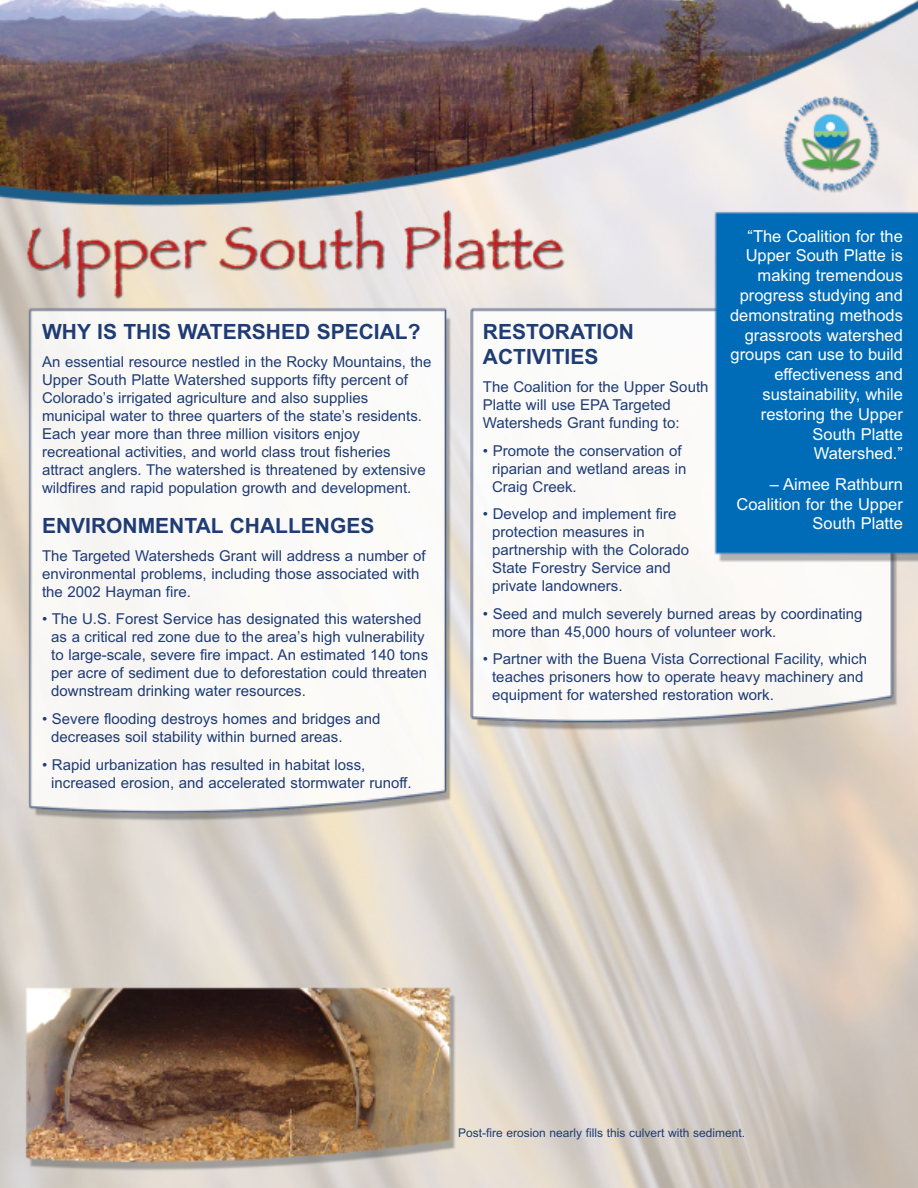
<style>
.page{position:relative;width:918px;height:1188px;background:#fff}
.page>*{position:absolute;margin:0;border:0;box-sizing:border-box;transform-origin:0 0}
.t1{font:21px/25.2px "Arial Bold MS";color:#1f3c75}
.t2{font:16.5px/19.8px "Arial MS";color:#fff;text-align:right}
.t3{font:15px/18px "Arial MS";color:#1f3c75}
.t4{font:12px "Arial MS";color:#1f3c75}
</style>
<div class="page">
<img style="left:0;top:0;width:918px;height:1188px">
<h1 class="t1" style="left:42px;top:319px;width:380px">WHY IS THIS WATERSHED SPECIAL?</h1>
<p class="t3" style="left:42px;top:353px;width:391px">An essential resource nestled in the Rocky Mountains, the Upper South Platte Watershed supports fifty percent of Colorado’s irrigated agriculture and also supplies municipal water to three quarters of the state’s residents.<br>Each year more than three million visitors enjoy recreational activities, and world class trout fisheries attract anglers. The watershed is threatened by extensive wildfires and rapid population growth and development.</p>
<h1 class="t1" style="left:42px;top:513px;width:334px">ENVIRONMENTAL CHALLENGES</h1>
<p class="t3" style="left:42px;top:547px;width:385px">The Targeted Watersheds Grant will address a number of environmental problems, including those associated with the 2002 Hayman fire.</p>
<p class="t3" style="left:51px;top:610px;width:378px;text-indent:-9px">• The U.S. Forest Service has designated this watershed as a critical red zone due to the area’s high vulnerability to large-scale, severe fire impact. An estimated 140 tons per acre of sediment due to deforestation could threaten downstream drinking water resources.</p>
<p class="t3" style="left:51px;top:710px;width:331px;text-indent:-9px">• Severe flooding destroys homes and bridges and decreases soil stability within burned areas.</p>
<p class="t3" style="left:51px;top:755px;width:362px;text-indent:-9px">• Rapid urbanization has resulted in habitat loss, increased erosion, and accelerated stormwater runoff.</p>
<p class="t2" style="left:730px;top:226px;width:174px">“The Coalition for the<br>Upper South Platte is making tremendous progress studying and demonstrating methods grassroots watershed groups can use to build effectiveness and sustainability, while restoring the Upper<br>South Platte<br>Watershed.”</p>
<p class="t2" style="left:737px;top:474px;width:168px">– Aimee Rathburn<br>Coalition for the Upper<br>South Platte</p>
<h1 class="t1" style="left:483px;top:319px;width:152px">RESTORATION<br>ACTIVITIES</h1>
<p class="t3" style="left:483px;top:378px;width:227px">The Coalition for the Upper South<br>Platte will use EPA Targeted<br>Watersheds Grant funding to:</p>
<p class="t3" style="left:492px;top:441px;width:196px;text-indent:-9px">• Promote the conservation of riparian and wetland areas in<br>Craig Creek.</p>
<p class="t3" style="left:492px;top:505px;width:199px;text-indent:-9px">• Develop and implement fire protection measures in partnership with the Colorado<br>State Forestry Service and private landowners.</p>
<p class="t3" style="left:492px;top:605px;width:372px;text-indent:-9px">• Seed and mulch severely burned areas by coordinating more than 45,000 hours of volunteer work.</p>
<p class="t3" style="left:492px;top:650px;width:376px;text-indent:-9px">• Partner with the Buena Vista Correctional Facility, which teaches prisoners how to operate heavy machinery and equipment for watershed restoration work.</p>
<p class="t4" style="left:458px;top:1125px;width:289px">Post-fire erosion nearly fills this culvert with sediment.</p>
</div>
